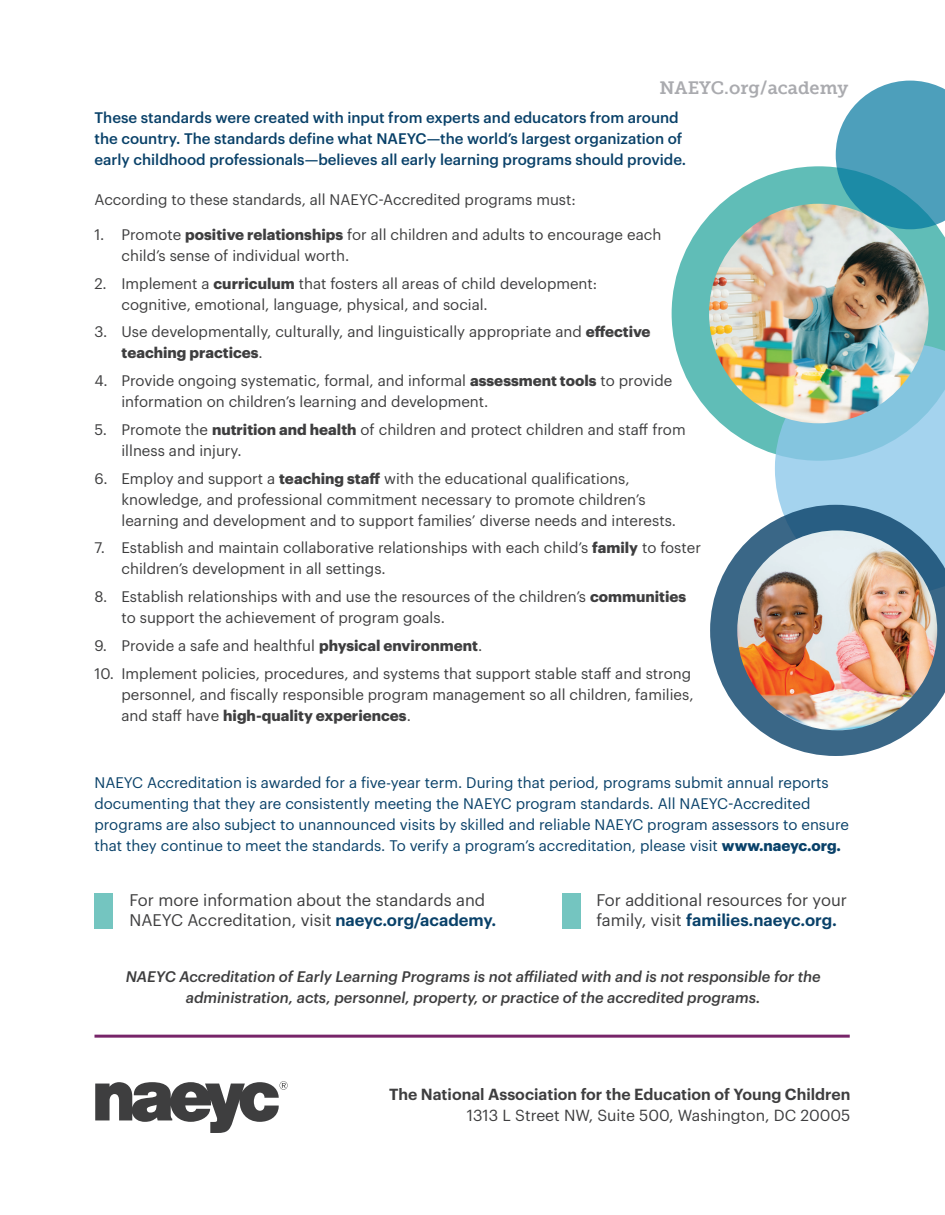
<style>
.page{position:relative;width:945px;height:1215px;background:#fff}
.page>*{position:absolute;margin:0;border:0;box-sizing:border-box;transform-origin:0 0}
.top_footer_naeyc_org{font:18px "Museo Slab 700";color:#aaabaf}
.For_more_info_resour{font:16.5px/19.8px "Graphik";color:#3e3e3f}
.Address{font:600 15.75px "Graphik";color:#3e3e3f}
.Address-2{font:15.75px "Graphik";color:#3e3e3f}
.Body{font:15px/21px "Graphik";color:#3e3e3f}
.Body-2{font:15px/21px "Graphik";color:#094169}
.Body-3{font:500 15px/21px "Graphik";color:#094169}
.Body-4{font:italic 500 15px/21px "Graphik";color:#3e3e3f;text-align:center}
.s1{font-weight:700}
.s2{font-weight:600;color:#094169}
</style>
<div class="page">
<svg style="left:672px;top:166px;width:273px;height:288px;fill:#60bdb7"></svg>
<svg style="left:775px;top:343px;width:170px;height:162px;background:#96cde6"></svg>
<img style="left:709px;top:204px;width:220px;height:219px;border-radius:110px">
<div style="left:94px;top:893px;width:19px;height:35px;background:#74c5c0"></div>
<hr style="left:94px;top:1035px;width:756px;height:3px;background:#772569">
<svg style="left:95px;top:1081px;width:193px;height:52px"></svg>
<svg style="left:710px;top:505px;width:235px;height:251px"></svg>
<img style="left:737px;top:530px;width:200px;height:200px;border-radius:100px">
<div style="left:562px;top:893px;width:19px;height:35px;background:#74c5c0"></div>
<svg style="left:836px;top:81px;width:109px;height:148px;background:#59a6bd"></svg>
<p class="top_footer_naeyc_org" style="left:660px;top:77px;width:190px">NAEYC.org/academy</p>
<p class="Body-3" style="left:94px;top:106px;width:593px">These standards were created with input from experts and educators from around the country. The standards define what NAEYC—the world’s largest organization of early childhood professionals—believes all early learning programs should provide.</p>
<p class="Body" style="left:94px;top:188px;width:483px">According to these standards, all NAEYC-Accredited programs must:</p>
<p class="Body" style="left:122px;top:223px;width:541px;text-indent:-27px">1. Promote <span class="s1">positive relationships</span> for all children and adults to encourage each child’s sense of individual worth.</p>
<p class="Body" style="left:122px;top:271px;width:477px;text-indent:-27px">2. Implement a <span class="s1">curriculum</span> that fosters all areas of child development: cognitive, emotional, language, physical, and social.</p>
<p class="Body" style="left:122px;top:320px;width:531px;text-indent:-27px">3. Use developmentally, culturally, and linguistically appropriate and <span class="s1">effective teaching practices</span>.</p>
<p class="Body" style="left:122px;top:369px;width:552px;text-indent:-27px">4. Provide ongoing systematic, formal, and informal <span class="s1">assessment tools</span> to provide information on children’s learning and development.</p>
<p class="Body" style="left:122px;top:418px;width:566px;text-indent:-27px">5. Promote the <span class="s1">nutrition and health</span> of children and protect children and staff from illness and injury.</p>
<p class="Body" style="left:122px;top:466px;width:556px;text-indent:-27px">6. Employ and support a <span class="s1">teaching staff</span> with the educational qualifications, knowledge, and professional commitment necessary to promote children’s learning and development and to support families’ diverse needs and interests.</p>
<p class="Body" style="left:122px;top:536px;width:581px;text-indent:-27px">7. Establish and maintain collaborative relationships with each child’s <span class="s1">family</span> to foster children’s development in all settings.</p>
<p class="Body" style="left:122px;top:585px;width:566px;text-indent:-27px">8. Establish relationships with and use the resources of the children’s <span class="s1">communities </span>to support the achievement of program goals.</p>
<p class="Body" style="left:94px;top:634px;width:389px">9. Provide a safe and healthful <span class="s1">physical environment</span>.</p>
<p class="Body" style="left:122px;top:661px;width:574px;text-indent:-27px">10. Implement policies, procedures, and systems that support stable staff and strong personnel, and fiscally responsible program management so all children, families, and staff have <span class="s1">high-quality experiences</span>.</p>
<p class="Body-2" style="left:94px;top:771px;width:756px">NAEYC Accreditation is awarded for a five-year term. During that period, programs submit annual reports documenting that they are consistently meeting the NAEYC program standards. All NAEYC-Accredited programs are also subject to unannounced visits by skilled and reliable NAEYC program assessors to ensure that they continue to meet the standards. To verify a program’s accreditation, please visit <span class="s1">www.naeyc.org.</span></p>
<p class="For_more_info_resour" style="left:129px;top:889px;width:369px">For more information about the standards and<br>NAEYC Accreditation, visit <span class="s2">naeyc.org/academy.</span></p>
<p class="For_more_info_resour" style="left:596px;top:889px;width:252px">For additional resources for your family, visit <span class="s2">families.naeyc.org.</span></p>
<p class="Body-4" style="left:126px;top:965px;width:697px">NAEYC Accreditation of Early Learning Programs is not affiliated with and is not responsible for the administration, acts, personnel, property, or practice of the accredited programs.</p>
<p class="Address" style="left:389px;top:1082px;width:463px">The National Association for the Education of Young Children</p>
<p class="Address-2" style="left:467px;top:1103px;width:385px">1313 L Street NW, Suite 500, Washington, DC 20005</p>
</div>
